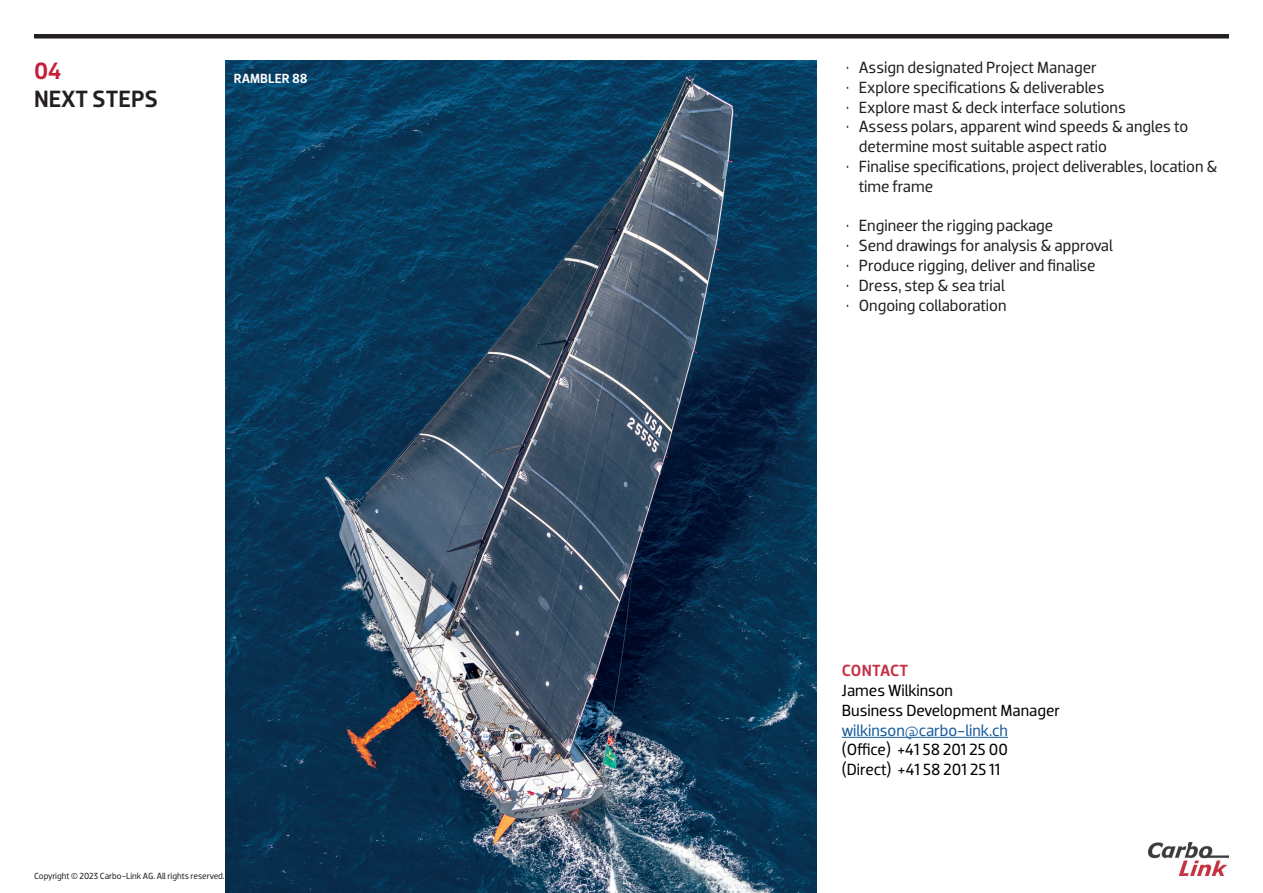
<style>
.page{position:relative;width:1263px;height:893px;background:#fff}
.page>*{position:absolute;margin:0;border:0;box-sizing:border-box;transform-origin:0 0}
.t1{font:500 24px "Dobra";color:#231f20}
.t2{font:500 24px "Dobra";color:#c52038}
.t3{font:16.5px/19.8px "Dobra";color:#231f20}
.t4{font:16.5px/19.8px "Dobra";color:#000001}
.t5{font:16.5px "Dobra";letter-spacing:-.005em;color:#175d9e}
.t6{font:500 16.5px "Dobra";letter-spacing:.005em;color:#c43245}
.t7{font:500 13.5px "Dobra";color:#fff}
.t8{font:9px "Dobra";letter-spacing:-.005em;color:#231f20}
.s1{font-weight:500}
</style>
<div class="page">
<img style="left:1148px;top:842px;width:81px;height:34px">
<div style="left:34px;top:34px;width:1195px;height:5px;background:#231f20"></div>
<img style="left:225px;top:61px;width:591px;height:832px">
<hr style="left:842px;top:737px;width:166px;height:1px;background:#175d9e">
<h1 class="t2" style="left:34px;top:56px;width:29px">04</h1>
<h1 class="t1" style="left:34px;top:85px;width:125px">NEXT STEPS</h1>
<p class="t7" style="left:234px;top:70px;width:75px">RAMBLER 88</p>
<p class="t8" style="left:34px;top:871px;width:192px">Copyright <span class="s1">©</span> 2023 Carbo-Link AG. All rights reserved.</p>
<p class="t3" style="left:846px;top:58px;width:252px">• Assign designated Project Manager</p>
<p class="t3" style="left:846px;top:77px;width:260px">• Explore specifications &amp; deliverables</p>
<p class="t3" style="left:846px;top:97px;width:281px">• Explore mast &amp; deck interface solutions</p>
<p class="t3" style="left:859px;top:117px;width:331px;text-indent:-13px">• Assess polars, apparent wind speeds &amp; angles to determine most suitable aspect ratio</p>
<p class="t3" style="left:859px;top:157px;width:360px;text-indent:-13px">• Finalise specifications, project deliverables, location &amp; time frame</p>
<p class="t3" style="left:846px;top:216px;width:209px">• Engineer the rigging package</p>
<p class="t3" style="left:846px;top:236px;width:268px">• Send drawings for analysis &amp; approval</p>
<p class="t3" style="left:846px;top:256px;width:251px">• Produce rigging, deliver and finalise</p>
<p class="t3" style="left:846px;top:275px;width:160px">• Dress, step &amp; sea trial</p>
<p class="t3" style="left:846px;top:295px;width:162px">• Ongoing collaboration</p>
<p class="t6" style="left:842px;top:661px;width:68px">CONTACT</p>
<p class="t4" style="left:842px;top:681px;width:220px">James Wilkinson<br>Business Development Manager</p>
<p class="t5" style="left:842px;top:720px;width:168px">wilkinson@carbo-link.ch</p>
<p class="t4" style="left:842px;top:740px;width:168px">(Office) +41 58 201 25 00 (Direct) +41 58 201 25 11</p>
</div>
